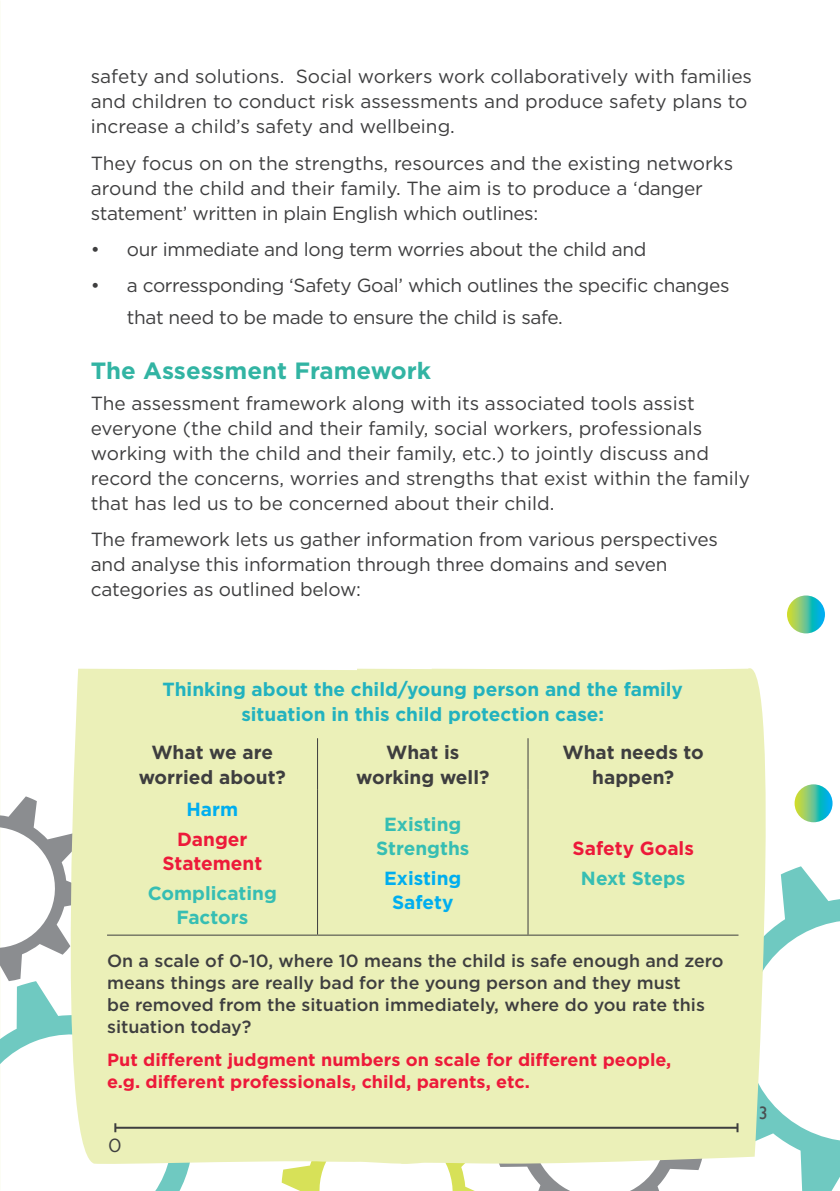
<style>
.page{position:relative;width:840px;height:1191px;background:#fff}
.page>*{position:absolute;margin:0;border:0;box-sizing:border-box;transform-origin:0 0}
.t1{font:700 23.6px "Gotham";color:#32b4a3}
.BODY_TEXT{font:19px/25px "Gotham";letter-spacing:-.005em;color:#3e3e3f}
.BODY_TEXT-2{font:700 19px/25px "Gotham";color:#22b2bf;text-align:center}
.BODY_TEXT-3{font:700 19px/25px "Gotham";color:#3e3e3f;text-align:center}
.BODY_TEXT-4{font:700 19px/24px "Gotham";color:#36beb3;text-align:center}
.BODY_TEXT-5{font:700 19px/24px "Gotham";color:#ed1a3a;text-align:center}
.BODY_TEXT-6{font:700 19px/24px "Gotham";color:#00aeef;text-align:center}
.t2{font:18px "Gill Sans";color:#4a4f51}
.t3{font:500 17.6px/22px "Gotham";color:#3e3e3f}
.t4{font:700 17.6px/22px "Gotham";color:#ed1a3a}
</style>
<div class="page">
<svg style="left:783px;top:866px;width:56px;height:325px"></svg>
<svg style="left:0;top:796px;width:53px;height:185px"></svg>
<svg style="left:0;top:981px;width:190px;height:210px"></svg>
<svg style="left:281px;top:1165px;width:419px;height:26px"></svg>
<svg style="left:53px;top:668px;width:730px;height:497px;background:#eaefbb"></svg>
<hr style="left:317px;top:738px;width:1px;height:52px;background:#3e3e3f">
<hr style="left:527px;top:738px;width:1px;height:52px;background:#3e3e3f">
<hr style="left:317px;top:790px;width:1px;height:144px;background:#3e3e3f">
<hr style="left:527px;top:790px;width:1px;height:144px;background:#3e3e3f">
<hr style="left:107px;top:934px;width:210px;height:1px;background:#3e3e3f">
<hr style="left:317px;top:934px;width:210px;height:1px;background:#3e3e3f">
<hr style="left:527px;top:934px;width:211px;height:1px;background:#3e3e3f">
<hr style="left:115px;top:1126px;width:622px;height:2px;background:#3e3e3f">
<svg style="left:114px;top:1123px;width:2px;height:9px"></svg>
<svg style="left:736px;top:1123px;width:2px;height:9px"></svg>
<svg style="left:786px;top:595px;width:38px;height:38px"></svg>
<svg style="left:794px;top:784px;width:38px;height:38px"></svg>
<p class="BODY_TEXT" style="left:91px;top:64px;width:662px">safety and solutions. Social workers work collaboratively with families and children to conduct risk assessments and produce safety plans to increase a child’s safety and wellbeing.</p>
<p class="BODY_TEXT" style="left:91px;top:150px;width:643px">They focus on on the strengths, resources and the existing networks around the child and their family. The aim is to produce a ‘danger statement’ written in plain English which outlines:</p>
<p class="BODY_TEXT" style="left:91px;top:236px;width:556px">• our immediate and long term worries about the child and</p>
<p class="BODY_TEXT" style="left:127px;top:269px;width:604px;line-height:32px;text-indent:-36px">• a corressponding ‘Safety Goal’ which outlines the specific changes that need to be made to ensure the child is safe.</p>
<h1 class="t1" style="left:91px;top:355px;width:341px">The Assessment Framework</h1>
<p class="BODY_TEXT" style="left:91px;top:390px;width:660px">The assessment framework along with its associated tools assist everyone (the child and their family, social workers, professionals working with the child and their family, etc.) to jointly discuss and record the concerns, worries and strengths that exist within the family that has led us to be concerned about their child.</p>
<p class="BODY_TEXT" style="left:91px;top:526px;width:628px">The framework lets us gather information from various perspectives and analyse this information through three domains and seven categories as outlined below:</p>
<p class="BODY_TEXT-2" style="left:162px;top:677px;width:521px">Thinking about the child/young person and the family situation in this child protection case:</p>
<p class="BODY_TEXT-3" style="left:139px;top:739px;width:149px">What we are worried about?</p>
<p class="BODY_TEXT-3" style="left:356px;top:739px;width:135px">What is working well?</p>
<p class="BODY_TEXT-3" style="left:562px;top:739px;width:143px">What needs to happen?</p>
<p class="BODY_TEXT-6" style="left:186px;top:797px;width:53px">Harm</p>
<p class="BODY_TEXT-5" style="left:162px;top:827px;width:101px">Danger<br>Statement</p>
<p class="BODY_TEXT-4" style="left:148px;top:881px;width:131px">Complicating<br>Factors</p>
<p class="BODY_TEXT-4" style="left:376px;top:812px;width:95px">Existing<br>Strengths</p>
<p class="BODY_TEXT-6" style="left:384px;top:866px;width:79px">Existing<br>Safety</p>
<p class="BODY_TEXT-5" style="left:572px;top:836px;width:123px">Safety Goals</p>
<p class="BODY_TEXT-4" style="left:580px;top:866px;width:106px">Next Steps</p>
<h1 class="t3" style="left:107px;top:949px;width:617px">On a scale of 0-10, where 10 means the child is safe enough and zero means things are really bad for the young person and they must<br>be removed from the situation immediately, where do you rate this situation today?</h1>
<h1 class="t4" style="left:107px;top:1048px;width:565px">Put different judgment numbers on scale for different people, e.g. different professionals, child, parents, etc.</h1>
<p class="BODY_TEXT" style="left:108px;top:1132px;width:15px">0</p>
<p class="t2" style="left:758px;top:1102px;width:10px">3</p>
</div>
